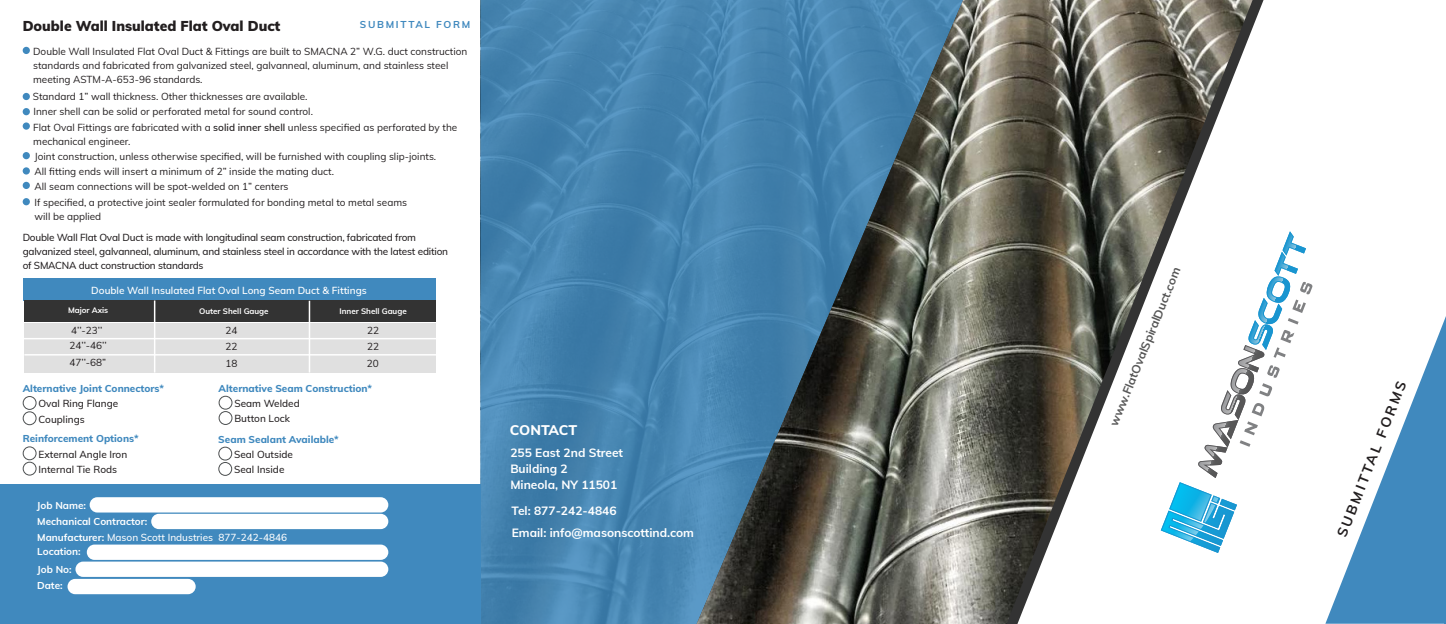
<style>
.page{position:relative;width:1446px;height:624px;background:#fff}
.page>*{position:absolute;margin:0;border:0;box-sizing:border-box;transform-origin:0 0}
.t1{font:900 14px "Mulish";color:#231f20}
.t2{font:700 14px "Mulish";color:#231f20}
.t3{font:800 14px "Mulish";letter-spacing:-.01em;color:#fff}
.t4{font:700 12px "Mulish";color:#fff}
.t5{font:700 12px "Mulish";color:#575757}
.t6{font:10px/14px "Mulish";color:#231f20}
.t7{font:500 10px/14px "Mulish";letter-spacing:-.02em;color:#231f20}
.t8{font:800 10px "Mulish";color:#4089be}
.t9{font:500 10px "Mulish";color:#231f20}
.t10{font:700 10px "Mulish";color:#fff}
.t11{font:600 10px "Mulish";color:#fff}
.t12{font:500 10px "Mulish";color:#fff}
.t13{font:700 10px "Mulish";letter-spacing:.17em;color:#4089be}
.t14{font:700 8px "Mulish";color:#fff}
.s1{font-weight:600}
.s2{font-weight:700}
</style>
<div class="page">
<svg style="left:480px;top:0;width:216px;height:624px;background:#4583af"></svg>
<svg style="left:1263px;top:231px;width:50px;height:181px"></svg>
<hr style="left:1444px;top:343px;width:2px;height:281px;background:#4089be">
<img style="left:696px;top:0;width:556px;height:624px">
<svg style="left:1325px;top:316px;width:121px;height:307px"></svg>
<div style="left:23px;top:47px;width:7px;height:7px;background:#4089be;border-radius:50%"></div>
<div style="left:23px;top:93px;width:7px;height:7px;background:#4089be;border-radius:50%"></div>
<div style="left:23px;top:108px;width:7px;height:7px;background:#4089be;border-radius:50%"></div>
<div style="left:23px;top:122px;width:7px;height:8px;background:#4089be;border-radius:50%"></div>
<div style="left:23px;top:152px;width:7px;height:7px;background:#4089be;border-radius:50%"></div>
<div style="left:23px;top:167px;width:7px;height:7px;background:#4089be;border-radius:50%"></div>
<div style="left:23px;top:182px;width:7px;height:7px;background:#4089be;border-radius:50%"></div>
<div style="left:23px;top:198px;width:7px;height:7px;background:#4089be;border-radius:50%"></div>
<div style="left:24px;top:278px;width:412px;height:22px;background:#4089be"></div>
<div style="left:24px;top:300px;width:412px;height:21px;background:#333"></div>
<div style="left:24px;top:323px;width:412px;height:49px;background:#e0e0e0"></div>
<hr style="left:23px;top:338px;width:416px;height:1px;background:#fff">
<hr style="left:154px;top:300px;width:1px;height:72px;background:#fff">
<hr style="left:309px;top:301px;width:1px;height:71px;background:#fff">
<hr style="left:24px;top:354px;width:412px;height:1px;background:#fff">
<div style="left:23px;top:396px;width:14px;height:14px;border:1px solid #4c4f50;border-radius:50%"></div>
<div style="left:219px;top:396px;width:13px;height:13px;border:1px solid #4c4f50;border-radius:50%"></div>
<div style="left:23px;top:446px;width:14px;height:14px;border:1px solid #4c4f50;border-radius:50%"></div>
<div style="left:218px;top:446px;width:14px;height:14px;border:1px solid #4c4f50;border-radius:50%"></div>
<div style="left:23px;top:411px;width:14px;height:14px;border:1px solid #4c4f50;border-radius:50%"></div>
<div style="left:219px;top:411px;width:13px;height:14px;border:1px solid #4c4f50;border-radius:50%"></div>
<div style="left:23px;top:461px;width:14px;height:14px;border:1px solid #4c4f50;border-radius:50%"></div>
<div style="left:218px;top:462px;width:14px;height:14px;border:1px solid #4c4f50;border-radius:50%"></div>
<div style="left:0;top:485px;width:481px;height:139px;background:#4089be"></div>
<div style="left:90px;top:497px;width:298px;height:15px;background:#fff;border-radius:8px"></div>
<div style="left:151px;top:513px;width:237px;height:16px;background:#fff;border-radius:8px"></div>
<div style="left:87px;top:544px;width:301px;height:16px;background:#fff;border-radius:8px"></div>
<div style="left:75px;top:561px;width:313px;height:16px;background:#fff;border-radius:8px"></div>
<div style="left:68px;top:579px;width:128px;height:15px;background:#fff;border-radius:8px"></div>
<p class="t1" style="left:23px;top:15px;width:259px">Double Wall Insulated Flat Oval Duct</p>
<p class="t13" style="left:360px;top:17px;width:112px">SUBMITTAL FORM</p>
<p class="t6" style="left:33px;top:44px;width:436px">Double Wall Insulated Flat Oval Duct &amp; Fittings are built to SMACNA 2” W.G. duct construction standards and fabricated from galvanized steel, galvanneal, aluminum, and stainless steel meeting ASTM-A-653-96 standards.</p>
<p class="t6" style="left:33px;top:89px;width:276px">Standard 1” wall thickness. Other thicknesses are available.</p>
<p class="t6" style="left:33px;top:104px;width:281px">Inner shell can be solid or perforated metal for sound control.</p>
<p class="t6" style="left:33px;top:120px;width:425px">Flat Oval Fittings are fabricated with a <span class="s1">solid inner shell</span> unless specified as perforated by the mechanical engineer.</p>
<p class="t6" style="left:35px;top:148px;width:403px">Joint construction, unless otherwise specified, will be furnished with coupling slip-joints.</p>
<p class="t6" style="left:35px;top:164px;width:301px">All fitting ends will insert a minimum of 2” inside the mating duct.</p>
<p class="t6" style="left:35px;top:179px;width:255px">All seam connections will be spot-welded on 1” centers</p>
<p class="t6" style="left:35px;top:195px;width:374px">If specified, a protective joint sealer formulated for bonding metal to metal seams will be applied</p>
<p class="t7" style="left:23px;top:230px;width:427px">Double Wall Flat Oval Duct is made with longitudinal seam construction, fabricated from galvanized steel, galvanneal, aluminum, and stainless steel in accordance with the latest edition of SMACNA duct construction standards</p>
<p class="t11" style="left:91px;top:282px;width:277px">Double Wall Insulated Flat Oval Long Seam Duct &amp; Fittings</p>
<p class="t14" style="left:68px;top:304px;width:42px">Major Axis</p>
<p class="t6" style="left:71px;top:322px;width:33px">4’’-23’’</p>
<p class="t6" style="left:70px;top:338px;width:39px">24’’-46’’</p>
<p class="t6" style="left:70px;top:355px;width:38px">47’’-68”</p>
<p class="t14" style="left:199px;top:305px;width:71px">Outer Shell Gauge</p>
<p class="t14" style="left:339px;top:305px;width:69px">Inner Shell Gauge</p>
<p class="t6" style="left:226px;top:323px;width:13px">24</p>
<p class="t6" style="left:226px;top:339px;width:13px">22</p>
<p class="t6" style="left:225px;top:356px;width:13px">18</p>
<p class="t6" style="left:367px;top:323px;width:13px">22</p>
<p class="t6" style="left:367px;top:339px;width:13px">22</p>
<p class="t6" style="left:367px;top:356px;width:13px">20</p>
<p class="t8" style="left:23px;top:380px;width:143px">Alternative Joint Connectors*</p>
<p class="t8" style="left:219px;top:381px;width:155px">Alternative Seam Construction*</p>
<p class="t9" style="left:39px;top:396px;width:81px">Oval Ring Flange</p>
<p class="t9" style="left:234px;top:396px;width:67px">Seam Welded</p>
<p class="t9" style="left:39px;top:412px;width:48px">Couplings</p>
<p class="t9" style="left:234px;top:411px;width:57px">Button Lock</p>
<p class="t8" style="left:23px;top:431px;width:117px">Reinforcement Options*</p>
<p class="t8" style="left:218px;top:431px;width:122px">Seam Sealant Available*</p>
<p class="t9" style="left:39px;top:447px;width:90px">External Angle Iron</p>
<p class="t9" style="left:234px;top:447px;width:60px">Seal Outside</p>
<p class="t9" style="left:39px;top:462px;width:80px">Internal Tie Rods</p>
<p class="t9" style="left:234px;top:462px;width:52px">Seal Inside</p>
<p class="t10" style="left:37px;top:498px;width:51px">Job Name:</p>
<p class="t10" style="left:37px;top:514px;width:112px">Mechanical Contractor:</p>
<p class="t10" style="left:37px;top:544px;width:45px">Location:</p>
<p class="t10" style="left:37px;top:561px;width:36px">Job No:</p>
<p class="t10" style="left:37px;top:578px;width:27px">Date:</p>
<p class="t12" style="left:37px;top:530px;width:251px"><span class="s2">Manufacturer:</span> Mason Scott Industries 877-242-4846</p>
<p class="t3" style="left:510px;top:419px;width:69px">CONTACT</p>
<p class="t4" style="left:510px;top:444px;width:114px">255 East 2nd Street</p>
<p class="t4" style="left:510px;top:460px;width:59px">Building 2</p>
<p class="t4" style="left:510px;top:476px;width:108px">Mineola, NY 11501</p>
<p class="t4" style="left:511px;top:502px;width:106px">Tel: 877-242-4846</p>
<p class="t4" style="left:512px;top:524px;width:184px">Email: info@masonscottind.com</p>
<p class="t5" style="left:1105px;top:422px;width:172px;rotate:-68deg">www.FlatOvalSpiralDuct.com</p>
<p class="t2" style="left:1331px;top:532px;width:168px;rotate:-68deg">SUBMITTAL FORMS</p>
</div>
